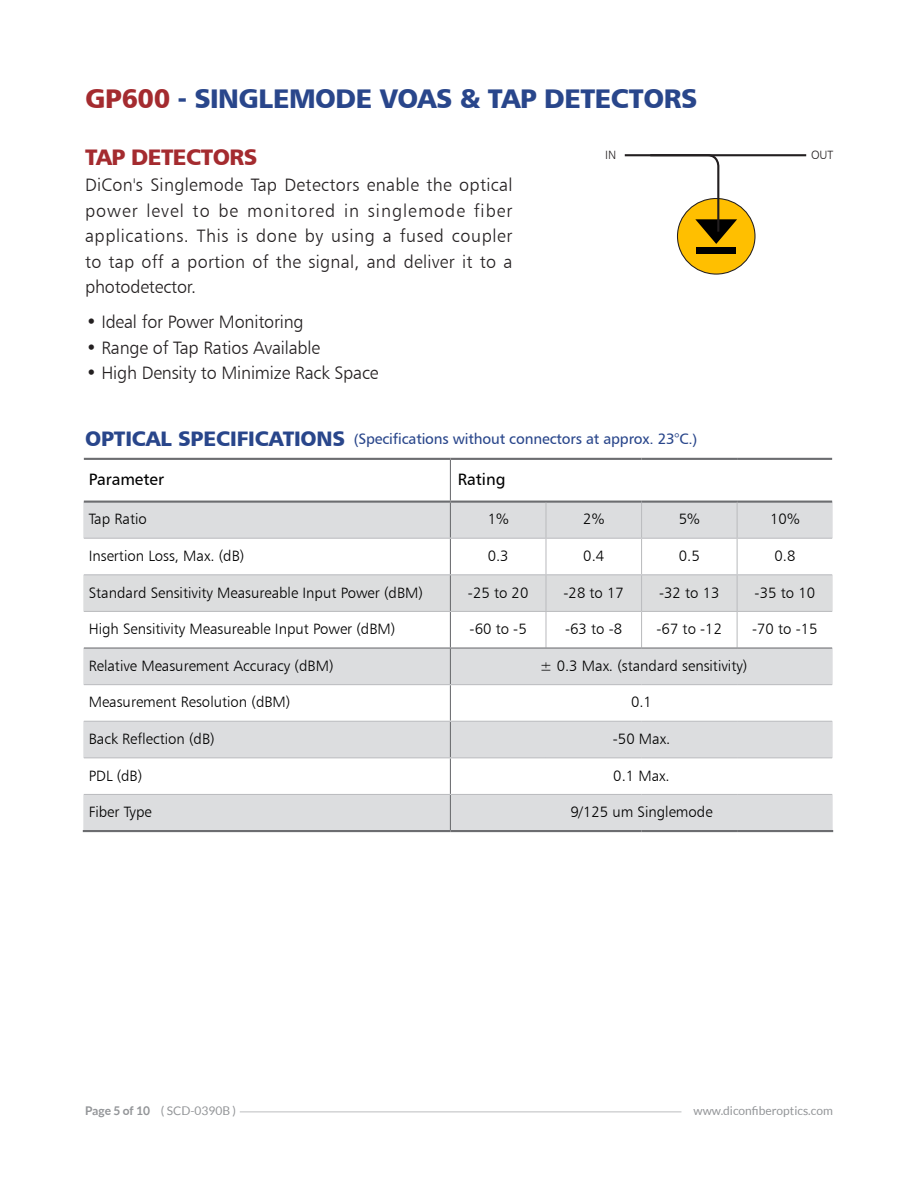
<style>
.page{position:relative;width:918px;height:1188px;background:#fff}
.page>*{position:absolute;margin:0;border:0;box-sizing:border-box;transform-origin:0 0}
.t1{font:27px "Humanist 777 BT Black B";letter-spacing:-.015em;color:#29468b}
.t2{font:22.5px "Humanist 777 BT Black B";color:#a42b2f}
.t3{font:21px "Humanist 777 BT Black B";letter-spacing:-.01em;color:#29468b}
.t4{font:18px/25.5px "Humanist 777 BT Light B";letter-spacing:-.01em;color:#231f20;text-align:justify}
.t5{font:16.5px "Humanist 777 BT Roman B";color:#000}
.t6{font:15px "Humanist 777 BT Light B";color:#000}
.t7{font:15px "Humanist 777 BT Roman B";letter-spacing:-.01em;color:#29468b}
.t8{font:12px "Lato";color:#939598}
.t9{font:12px "Humanist 777 BT Light B";color:#231f20}
.s1{color:#a42b2f}
.s2{font-weight:700}
</style>
<div class="page">
<hr style="left:240px;top:1111px;width:441px;height:1px;background:#bcbdc0">
<svg style="left:83px;top:502px;width:750px;height:328px"></svg>
<div style="left:83px;top:575px;width:750px;height:36px;background:#dcddde"></div>
<hr style="left:450px;top:503px;width:1px;height:35px;background:#6c6d70">
<hr style="left:450px;top:685px;width:1px;height:36px;background:#6c6d70">
<hr style="left:450px;top:722px;width:1px;height:35px;background:#6c6d70">
<hr style="left:450px;top:758px;width:1px;height:36px;background:#6c6d70">
<hr style="left:84px;top:721px;width:366px;height:1px;background:#bcbdc0">
<hr style="left:450px;top:721px;width:96px;height:1px;background:#bcbdc0">
<hr style="left:546px;top:721px;width:96px;height:1px;background:#bcbdc0">
<hr style="left:642px;top:721px;width:95px;height:1px;background:#bcbdc0">
<hr style="left:737px;top:721px;width:95px;height:1px;background:#bcbdc0">
<hr style="left:84px;top:757px;width:366px;height:1px;background:#bcbdc0">
<hr style="left:450px;top:757px;width:96px;height:1px;background:#bcbdc0">
<hr style="left:546px;top:757px;width:96px;height:1px;background:#bcbdc0">
<hr style="left:642px;top:757px;width:95px;height:1px;background:#bcbdc0">
<hr style="left:737px;top:757px;width:95px;height:1px;background:#bcbdc0">
<hr style="left:84px;top:538px;width:366px;height:1px;background:#bcbdc0">
<hr style="left:450px;top:538px;width:96px;height:1px;background:#bcbdc0">
<hr style="left:737px;top:538px;width:95px;height:1px;background:#bcbdc0">
<hr style="left:84px;top:574px;width:366px;height:1px;background:#bcbdc0">
<hr style="left:450px;top:574px;width:96px;height:1px;background:#bcbdc0">
<hr style="left:737px;top:574px;width:95px;height:1px;background:#bcbdc0">
<hr style="left:84px;top:611px;width:366px;height:1px;background:#bcbdc0">
<hr style="left:450px;top:611px;width:96px;height:1px;background:#bcbdc0">
<hr style="left:737px;top:611px;width:95px;height:1px;background:#bcbdc0">
<hr style="left:450px;top:539px;width:1px;height:35px;background:#6c6d70">
<hr style="left:450px;top:575px;width:1px;height:36px;background:#6c6d70">
<hr style="left:450px;top:612px;width:1px;height:36px;background:#6c6d70">
<hr style="left:84px;top:458px;width:366px;height:2px;background:#6c6d70">
<hr style="left:450px;top:458px;width:96px;height:2px;background:#6c6d70">
<hr style="left:546px;top:458px;width:96px;height:2px;background:#6c6d70">
<hr style="left:642px;top:458px;width:95px;height:2px;background:#6c6d70">
<hr style="left:737px;top:458px;width:95px;height:2px;background:#6c6d70">
<hr style="left:84px;top:501px;width:366px;height:2px;background:#6c6d70">
<hr style="left:450px;top:501px;width:96px;height:2px;background:#6c6d70">
<hr style="left:737px;top:501px;width:95px;height:2px;background:#6c6d70">
<hr style="left:450px;top:460px;width:1px;height:41px;background:#6c6d70">
<hr style="left:84px;top:794px;width:366px;height:1px;background:#bcbdc0">
<hr style="left:450px;top:794px;width:96px;height:1px;background:#bcbdc0">
<hr style="left:546px;top:794px;width:96px;height:1px;background:#bcbdc0">
<hr style="left:642px;top:794px;width:95px;height:1px;background:#bcbdc0">
<hr style="left:737px;top:794px;width:95px;height:1px;background:#bcbdc0">
<hr style="left:450px;top:795px;width:1px;height:35px;background:#6c6d70">
<hr style="left:83px;top:830px;width:367px;height:2px;background:#6c6d70">
<hr style="left:450px;top:830px;width:96px;height:2px;background:#6c6d70">
<hr style="left:546px;top:830px;width:96px;height:2px;background:#6c6d70">
<hr style="left:642px;top:830px;width:95px;height:2px;background:#6c6d70">
<hr style="left:737px;top:830px;width:96px;height:2px;background:#6c6d70">
<hr style="left:546px;top:501px;width:96px;height:2px;background:#6c6d70">
<hr style="left:642px;top:501px;width:95px;height:2px;background:#6c6d70">
<hr style="left:545px;top:503px;width:2px;height:35px;background:#bcbdc0">
<hr style="left:641px;top:503px;width:1px;height:35px;background:#bcbdc0">
<hr style="left:737px;top:503px;width:1px;height:35px;background:#bcbdc0">
<hr style="left:546px;top:538px;width:96px;height:1px;background:#bcbdc0">
<hr style="left:545px;top:539px;width:2px;height:35px;background:#bcbdc0">
<hr style="left:642px;top:538px;width:95px;height:1px;background:#bcbdc0">
<hr style="left:641px;top:539px;width:1px;height:35px;background:#bcbdc0">
<hr style="left:737px;top:539px;width:1px;height:35px;background:#bcbdc0">
<hr style="left:546px;top:574px;width:96px;height:1px;background:#bcbdc0">
<hr style="left:545px;top:575px;width:2px;height:36px;background:#bcbdc0">
<hr style="left:642px;top:574px;width:95px;height:1px;background:#bcbdc0">
<hr style="left:641px;top:575px;width:1px;height:36px;background:#bcbdc0">
<hr style="left:737px;top:575px;width:1px;height:36px;background:#bcbdc0">
<hr style="left:546px;top:611px;width:96px;height:1px;background:#bcbdc0">
<hr style="left:545px;top:612px;width:2px;height:36px;background:#bcbdc0">
<hr style="left:642px;top:611px;width:95px;height:1px;background:#bcbdc0">
<hr style="left:641px;top:612px;width:1px;height:36px;background:#bcbdc0">
<hr style="left:737px;top:612px;width:1px;height:36px;background:#bcbdc0">
<hr style="left:84px;top:648px;width:366px;height:1px;background:#6c6d70">
<hr style="left:450px;top:648px;width:96px;height:1px;background:#6c6d70">
<hr style="left:450px;top:649px;width:1px;height:35px;background:#6c6d70">
<hr style="left:546px;top:648px;width:96px;height:1px;background:#6c6d70">
<hr style="left:642px;top:648px;width:95px;height:1px;background:#6c6d70">
<hr style="left:737px;top:648px;width:95px;height:1px;background:#6c6d70">
<hr style="left:84px;top:684px;width:366px;height:1px;background:#bcbdc0">
<hr style="left:450px;top:684px;width:96px;height:1px;background:#bcbdc0">
<hr style="left:546px;top:684px;width:96px;height:1px;background:#bcbdc0">
<hr style="left:642px;top:684px;width:95px;height:1px;background:#bcbdc0">
<hr style="left:737px;top:684px;width:95px;height:1px;background:#bcbdc0">
<hr style="left:625px;top:154px;width:181px;height:2px;background:#231f20">
<div style="left:678px;top:199px;width:77px;height:75px;background:#ffbf00;border-radius:50%"></div>
<div style="left:697px;top:247px;width:39px;height:6px;background:#000"></div>
<svg style="left:648px;top:154px;width:89px;height:90px"></svg>
<h1 class="t1" style="left:85px;top:81px;width:614px"><span class="s1">GP600</span> - SINGLEMODE VOAS &amp; TAP DETECTORS</h1>
<h2 class="t2" style="left:85px;top:142px;width:78px">TAP DETECTORS</h2>
<p class="t4" style="left:85px;top:172px;width:429px">DiCon's Singlemode Tap Detectors enable the optical power level to be monitored in singlemode fiber applications. This is done by using a fused coupler to tap off a portion of the signal, and deliver it to a photodetector.</p>
<p class="t4" style="left:86px;top:309px;width:219px">• Ideal for Power Monitoring</p>
<p class="t4" style="left:86px;top:335px;width:236px">• Range of Tap Ratios Available</p>
<p class="t4" style="left:86px;top:360px;width:294px">• High Density to Minimize Rack Space</p>
<p class="t9" style="left:605px;top:148px;width:13px">IN</p>
<p class="t9" style="left:811px;top:148px;width:24px">OUT</p>
<h3 class="t3" style="left:85px;top:425px;width:262px">OPTICAL SPECIFICATIONS</h3>
<p class="t7" style="left:354px;top:429px;width:345px">(Specifications without connectors at approx. 23°C.)</p>
<p class="t5" style="left:89px;top:469px;width:77px">Parameter</p>
<p class="t5" style="left:458px;top:469px;width:49px">Rating</p>
<p class="t6" style="left:89px;top:510px;width:60px">Tap Ratio</p>
<p class="t6" style="left:488px;top:510px;width:22px">1%</p>
<p class="t6" style="left:583px;top:510px;width:22px">2%</p>
<p class="t6" style="left:679px;top:510px;width:22px">5%</p>
<p class="t6" style="left:770px;top:510px;width:31px">10%</p>
<p class="t6" style="left:89px;top:547px;width:157px">Insertion Loss, Max. (dB)</p>
<p class="t6" style="left:488px;top:547px;width:22px">0.3</p>
<p class="t6" style="left:583px;top:547px;width:22px">0.4</p>
<p class="t6" style="left:679px;top:547px;width:22px">0.5</p>
<p class="t6" style="left:774px;top:547px;width:23px">0.8</p>
<p class="t6" style="left:89px;top:583px;width:336px">Standard Sensitivity Measureable Input Power (dBM)</p>
<p class="t6" style="left:468px;top:583px;width:62px">-25 to 20</p>
<p class="t6" style="left:564px;top:583px;width:62px">-28 to 17</p>
<p class="t6" style="left:659px;top:583px;width:62px">-32 to 13</p>
<p class="t6" style="left:755px;top:583px;width:62px">-35 to 10</p>
<p class="t6" style="left:89px;top:620px;width:308px">High Sensitivity Measureable Input Power (dBM)</p>
<p class="t6" style="left:470px;top:620px;width:59px">-60 to -5</p>
<p class="t6" style="left:565px;top:620px;width:59px">-63 to -8</p>
<p class="t6" style="left:657px;top:620px;width:67px">-67 to -12</p>
<p class="t6" style="left:752px;top:620px;width:67px">-70 to -15</p>
<p class="t6" style="left:89px;top:656px;width:246px">Relative Measurement Accuracy (dBM)</p>
<p class="t6" style="left:540px;top:656px;width:209px">± 0.3 Max. (standard sensitivity)</p>
<p class="t6" style="left:89px;top:693px;width:203px">Measurement Resolution (dBM)</p>
<p class="t6" style="left:631px;top:693px;width:22px">0.1</p>
<p class="t6" style="left:89px;top:730px;width:127px">Back Reflection (dB)</p>
<p class="t6" style="left:613px;top:730px;width:59px">-50 Max.</p>
<p class="t6" style="left:89px;top:766px;width:55px">PDL (dB)</p>
<p class="t6" style="left:613px;top:766px;width:58px">0.1 Max.</p>
<p class="t6" style="left:89px;top:803px;width:65px">Fiber Type</p>
<p class="t6" style="left:570px;top:803px;width:144px">9/125 um Singlemode</p>
<p class="t8" style="left:85px;top:1104px;width:153px"><span class="s2">Page 5 of 10</span> ( SCD-0390B )</p>
<p class="t8" style="left:693px;top:1104px;width:141px">www.diconfiberoptics.com</p>
</div>
